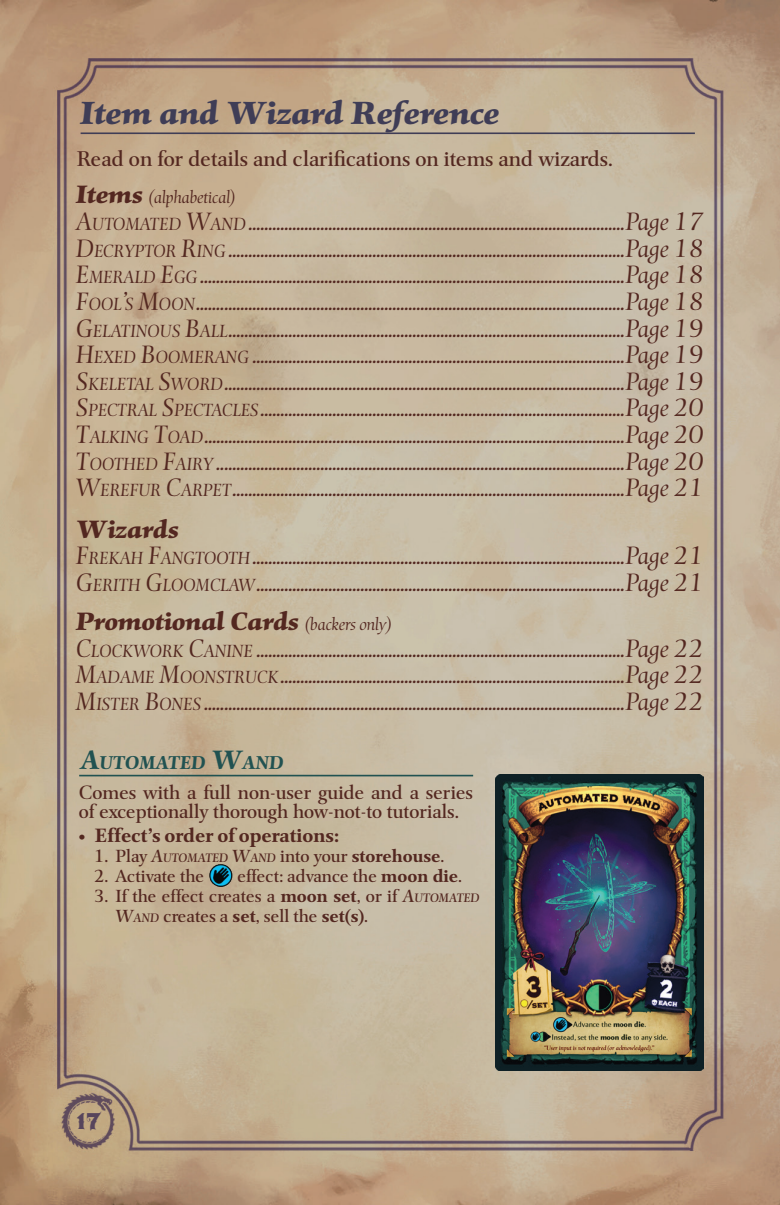
<style>
.page{position:relative;width:780px;height:1205px;background:#fff}
.page>*{position:absolute;margin:0;border:0;box-sizing:border-box;transform-origin:0 0}
.t1{font:32.5px "Agreloy";color:#57455c;scale:.9 1}
.t2{font:32px "Mentor Black Italic Os F";color:#3f3d56}
.t3{font:italic 300 25px "Mentor Std";color:#532720}
.t4{font:italic 900 25px "Mentor Std";color:#532720}
.t5{font:21.25px "Mentor Std";color:#532720}
.t6{font:19.25px/19.2px "Mentor";color:#532720}
.t7{font:700 19.25px "Mentor";color:#532720}
.t8{font:italic 700 18.5px "Mentor";color:#215251}
.t9{font:17.5px/20px "Mentor";color:#532720}
.t10{font:italic 300 17.5px "Mentor Std";color:#532720}
.s1{font-weight:900;font-size:25px}
.s2{font-style:inherit}
.s3{font-size:17.5px}
.s4{font-weight:300;font-size:17.5px}
.s5{font-size:26.5px}
.s6{font-weight:900}
.s7{font-style:italic}
.s8{font-style:italic;font-size:12.25px}
.s9{font-weight:700}
</style>
<div class="page">
<img style="left:0;top:0;width:780px;height:1205px">
<hr style="left:81px;top:132px;width:613px;height:2px;background:#3f3d56">
<hr style="left:79px;top:775px;width:394px;height:1px;background:#215251">
<img style="left:495px;top:774px;width:208px;height:296px">
<img style="left:208px;top:862px;width:25px;height:25px">
<p class="t2" style="left:81px;top:92px;width:420px">Item and Wizard Reference</p>
<p class="t5" style="left:77px;top:144px;width:537px">Read on for details and clarifications on items and wizards.</p>
<p class="t10" style="left:76px;top:186px;width:160px"><span class="s1">Items</span> (alphabetical)</p>
<p class="t3" style="left:76px;top:206px;width:629px"><span class="s2">A</span><span class="s3">UTOMATED</span> <span class="s2">W</span><span class="s3">AND</span>..............................................................................................Page 17</p>
<p class="t3" style="left:76px;top:232px;width:629px"><span class="s2">D</span><span class="s3">ECRYPTOR</span> <span class="s2">R</span><span class="s3">ING</span>...................................................................................................Page 18</p>
<p class="t3" style="left:76px;top:259px;width:629px"><span class="s2">E</span><span class="s3">MERALD</span> <span class="s2">E</span><span class="s3">GG</span>..........................................................................................................Page 18</p>
<p class="t3" style="left:76px;top:286px;width:629px"><span class="s2">F</span><span class="s3">OOL</span><span class="s2">’</span><span class="s3">S</span> <span class="s2">M</span><span class="s3">OON</span>...........................................................................................................Page 18</p>
<p class="t3" style="left:76px;top:312px;width:629px"><span class="s2">G</span><span class="s3">ELATINOUS</span> <span class="s2">B</span><span class="s3">ALL</span>...................................................................................................Page 19</p>
<p class="t3" style="left:76px;top:339px;width:629px"><span class="s2">H</span><span class="s3">EXED</span> <span class="s2">B</span><span class="s3">OOMERANG</span> .............................................................................................Page 19</p>
<p class="t3" style="left:76px;top:366px;width:629px"><span class="s2">S</span><span class="s3">KELETAL</span> <span class="s2">S</span><span class="s3">WORD</span>....................................................................................................Page 19</p>
<p class="t3" style="left:76px;top:392px;width:629px"><span class="s2">S</span><span class="s3">PECTRAL</span> <span class="s2">S</span><span class="s3">PECTACLES</span>...........................................................................................Page 20</p>
<p class="t3" style="left:76px;top:419px;width:629px"><span class="s2">T</span><span class="s3">ALKING</span> <span class="s2">T</span><span class="s3">OAD</span>.........................................................................................................Page 20</p>
<p class="t3" style="left:76px;top:446px;width:629px"><span class="s2">T</span><span class="s3">OOTHED</span> <span class="s2">F</span><span class="s3">AIRY</span> ......................................................................................................Page 20</p>
<p class="t3" style="left:76px;top:472px;width:629px"><span class="s2">W</span><span class="s3">EREFUR</span> <span class="s2">C</span><span class="s3">ARPET</span>..................................................................................................Page 21</p>
<p class="t4" style="left:76px;top:512px;width:104px">Wizards</p>
<p class="t3" style="left:76px;top:540px;width:629px"><span class="s2">F</span><span class="s3">REKAH</span> <span class="s2">F</span><span class="s3">ANGTOOTH</span>.............................................................................................Page 21</p>
<p class="t3" style="left:76px;top:567px;width:629px"><span class="s2">G</span><span class="s3">ERITH</span> <span class="s2">G</span><span class="s3">LOOMCLAW</span>............................................................................................Page 21</p>
<p class="t4" style="left:76px;top:605px;width:316px">Promotional Cards <span class="s4">(backers only)</span></p>
<p class="t3" style="left:76px;top:632px;width:629px"><span class="s2">C</span><span class="s3">LOCKWORK</span> <span class="s2">C</span><span class="s3">ANINE</span> ............................................................................................Page 22</p>
<p class="t3" style="left:76px;top:659px;width:629px"><span class="s2">M</span><span class="s3">ADAME</span> <span class="s2">M</span><span class="s3">OONSTRUCK</span>......................................................................................Page 22</p>
<p class="t3" style="left:76px;top:686px;width:629px"><span class="s2">M</span><span class="s3">ISTER</span> <span class="s2">B</span><span class="s3">ONES</span> .........................................................................................................Page 22</p>
<p class="t8" style="left:81px;top:750px;width:204px"><span class="s5">A</span>UTOMATED <span class="s5">W</span>AND</p>
<p class="t6" style="left:79px;top:782px;width:395px">Comes with a full non-user guide and a series of exceptionally thorough how-not-to tutorials.</p>
<p class="t7" style="left:79px;top:822px;width:261px"><span class="s6">•</span> Effect’s order of operations:</p>
<p class="t9" style="left:94px;top:845px;width:352px">1. Play <span class="s7">A</span><span class="s8">UTOMATED</span> <span class="s7">W</span><span class="s8">AND</span> into your <span class="s9">storehouse</span>.</p>
<p class="t9" style="left:94px;top:865px;width:112px">2. Activate the</p>
<p class="t9" style="left:237px;top:865px;width:226px">effect: advance the <span class="s9">moon die</span>.</p>
<p class="t9" style="left:115px;top:885px;width:366px;text-indent:-21px">3. If the effect creates a <span class="s9">moon set</span>, or if <span class="s7">A</span><span class="s8">UTOMATED<br></span><span class="s7">W</span><span class="s8">AND</span> creates a <span class="s9">set</span>, sell the <span class="s9">set(s)</span>.</p>
<h1 class="t1" style="left:76px;top:1105px;width:29px">17</h1>
</div>
